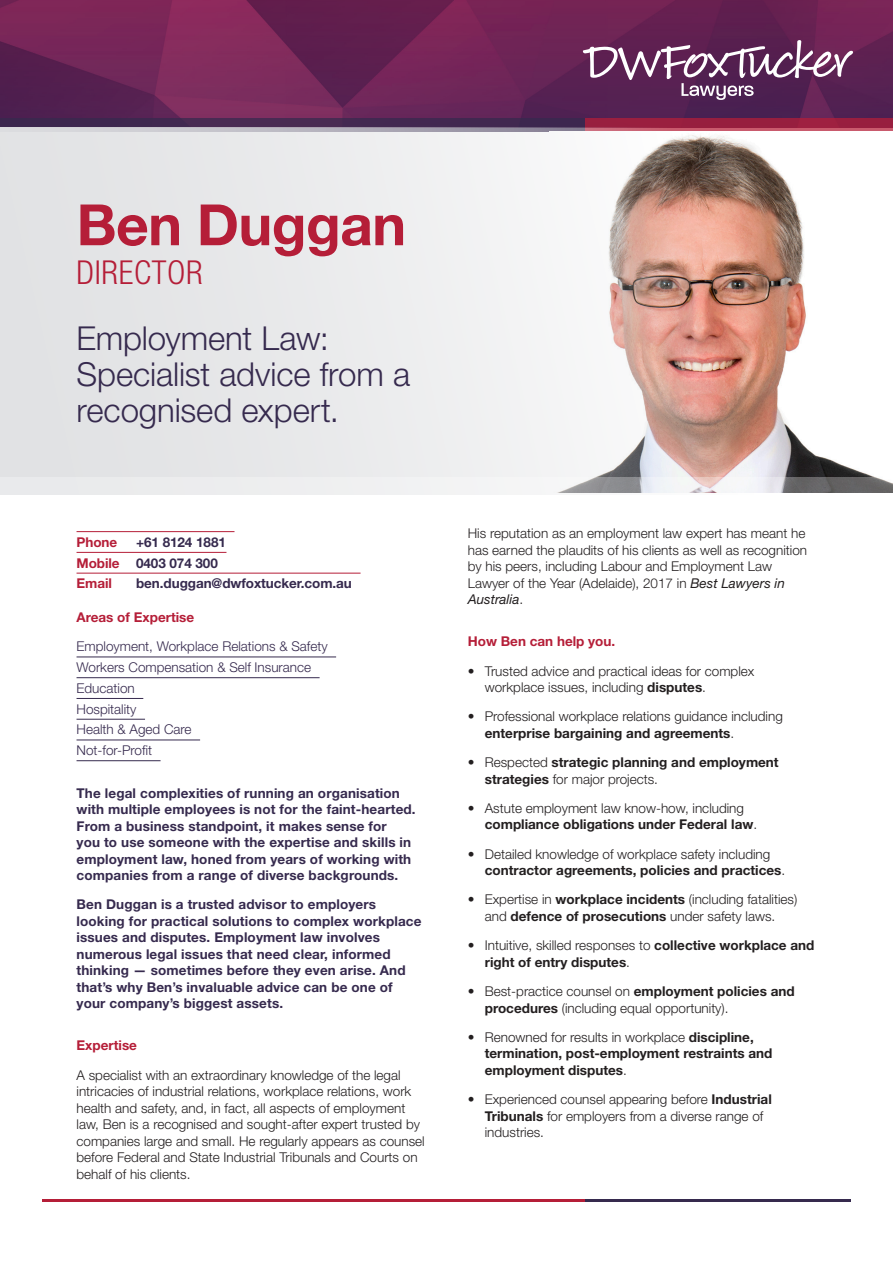
<style>
.page{position:relative;width:893px;height:1263px;background:#fff}
.page>*{position:absolute;margin:0;border:0;box-sizing:border-box;transform-origin:0 0}
.Staff_Member_Name{font:700 57px "Helvetica Neue LT Std";letter-spacing:-.01em;color:#b51e38}
.Blue_Heading_1{font:300 33px/36px "Helvetica Neue LT Std";letter-spacing:-.005em;color:#362a4e}
.Staff_Member_Title{font:300 condensed 33px "Helvetica Neue LT Std";letter-spacing:.02em;color:#b51e38}
.Body_text{font:300 13.5px/16.5px "Helvetica Neue LT Std";color:#231f20}
.Summary_Paragraph{font:700 13.5px/16.5px "Helvetica Neue LT Std";letter-spacing:.01em;color:#362a4e}
.t1{font:700 13.5px/16.5px "Helvetica Neue LT Std";color:#231f20}
.Areas_of_Expertise_L{font:300 13.5px "Helvetica Neue LT Std";color:#362a4e}
.Staff_Member_Contact{font:700 13.5px "Helvetica Neue LT Std";letter-spacing:-.005em;color:#362a4e}
.Sub-heading_1{font:700 13.5px "Helvetica Neue LT Std";color:#b51e38}
.Staff_Member_Contact-2{font:700 13.5px "Helvetica Neue LT Std";letter-spacing:-.005em;color:#b51e38}
.s1{color:#b51e38}
.s2{font-weight:400;font-style:italic}
.s3{font-weight:700}
.s4{font-weight:300}
</style>
<div class="page">
<img style="left:0;top:0;width:893px;height:119px">
<svg style="left:583px;top:40px;width:270px;height:60px;background:#764870"></svg>
<div style="left:585px;top:119px;width:308px;height:13px;background:#981e3f"></div>
<hr style="left:585px;top:1199px;width:265px;height:2px;background:#362a4e">
<hr style="left:43px;top:1199px;width:542px;height:2px;background:#b51e38">
<svg style="left:0;top:119px;width:585px;height:9px;background:#4c355a"></svg>
<svg style="left:0;top:128px;width:893px;height:350px;fill:#e9e9eb"></svg>
<svg style="left:0;top:478px;width:893px;height:17px;fill:#edeeef"></svg>
<hr style="left:77px;top:656px;width:259px;height:1px;background:#362a4e">
<hr style="left:77px;top:677px;width:243px;height:1px;background:#362a4e">
<hr style="left:77px;top:698px;width:66px;height:1px;background:#362a4e">
<hr style="left:77px;top:719px;width:68px;height:1px;background:#362a4e">
<hr style="left:77px;top:740px;width:123px;height:1px;background:#362a4e">
<hr style="left:77px;top:760px;width:84px;height:1px;background:#362a4e">
<hr style="left:77px;top:531px;width:157px;height:1px;background:#b51e38">
<hr style="left:77px;top:552px;width:149px;height:1px;background:#b51e38">
<hr style="left:77px;top:573px;width:284px;height:1px;background:#b51e38">
<p class="Staff_Member_Name" style="left:77px;top:190px;width:331px">Ben Duggan</p>
<p class="Staff_Member_Title" style="left:77px;top:254px;width:128px">DIRECTOR</p>
<p class="Blue_Heading_1" style="left:77px;top:320px;width:335px">Employment Law:<br>Specialist advice from a recognised expert.</p>
<p class="Staff_Member_Contact-2" style="left:77px;top:534px;width:42px">Phone</p>
<p class="Staff_Member_Contact" style="left:136px;top:534px;width:91px">+61 8124 1881</p>
<p class="Staff_Member_Contact" style="left:77px;top:554px;width:143px"><span class="s1">Mobile</span> 0403 074 300</p>
<p class="Staff_Member_Contact-2" style="left:77px;top:575px;width:37px">Email</p>
<p class="Staff_Member_Contact" style="left:136px;top:575px;width:217px">ben.duggan@dwfoxtucker.com.au</p>
<p class="Sub-heading_1" style="left:77px;top:609px;width:119px">Areas of Expertise</p>
<p class="Areas_of_Expertise_L" style="left:77px;top:638px;width:253px">Employment, Workplace Relations &amp; Safety</p>
<p class="Areas_of_Expertise_L" style="left:77px;top:659px;width:236px">Workers Compensation &amp; Self Insurance</p>
<p class="Areas_of_Expertise_L" style="left:77px;top:680px;width:60px">Education</p>
<p class="Areas_of_Expertise_L" style="left:77px;top:700px;width:61px">Hospitality</p>
<p class="Areas_of_Expertise_L" style="left:77px;top:721px;width:117px">Health &amp; Aged Care</p>
<p class="Areas_of_Expertise_L" style="left:77px;top:742px;width:77px">Not-for-Profit</p>
<p class="Summary_Paragraph" style="left:77px;top:784px;width:341px">The legal complexities of running an organisation with multiple employees is not for the faint-hearted.<br>From a business standpoint, it makes sense for<br>you to use someone with the expertise and skills in employment law, honed from years of working with companies from a range of diverse backgrounds.</p>
<p class="Summary_Paragraph" style="left:77px;top:896px;width:346px">Ben Duggan is a trusted advisor to employers looking for practical solutions to complex workplace issues and disputes. Employment law involves numerous legal issues that need clear, informed thinking — sometimes before they even arise. And that’s why Ben’s invaluable advice can be one of your company’s biggest assets.</p>
<p class="Sub-heading_1" style="left:77px;top:1037px;width:62px">Expertise</p>
<p class="Body_text" style="left:77px;top:1066px;width:350px">A specialist with an extraordinary knowledge of the legal intricacies of industrial relations, workplace relations, work health and safety, and, in fact, all aspects of employment law, Ben is a recognised and sought-after expert trusted by companies large and small. He regularly appears as counsel before Federal and State Industrial Tribunals and Courts on behalf of his clients.</p>
<p class="Body_text" style="left:468px;top:525px;width:341px">His reputation as an employment law expert has meant he has earned the plaudits of his clients as well as recognition by his peers, including Labour and Employment Law Lawyer of the Year (Adelaide), 2017 in <span class="s2">Best Lawyers in Australia</span>.</p>
<p class="Sub-heading_1" style="left:468px;top:633px;width:149px">How Ben can help you.</p>
<p class="Body_text" style="left:485px;top:662px;width:271px;text-indent:-17px">• Trusted advice and practical ideas for complex workplace issues, including <span class="s3">disputes</span>.</p>
<p class="Body_text" style="left:485px;top:708px;width:300px;text-indent:-17px">• Professional workplace relations guidance including <span class="s3">enterprise bargaining and agreements</span>.</p>
<p class="t1" style="left:485px;top:754px;width:295px;text-indent:-17px"><span class="s4">• Respected</span> strategic planning and employment strategies <span class="s4">for major projects.</span></p>
<p class="Body_text" style="left:485px;top:800px;width:274px;text-indent:-17px">• Astute employment law know-how, including <span class="s3">compliance obligations under Federal law</span>.</p>
<p class="Body_text" style="left:485px;top:845px;width:302px;text-indent:-17px">• Detailed knowledge of workplace safety including <span class="s3">contractor agreements, policies and practices</span>.</p>
<p class="Body_text" style="left:468px;top:891px;width:331px;text-align:center">• Expertise in <span class="s3">workplace incidents</span> (including fatalities) and <span class="s3">defence of prosecutions</span> under safety laws.</p>
<p class="t1" style="left:485px;top:937px;width:331px;text-indent:-17px"><span class="s4">• Intuitive, skilled responses to</span> collective workplace and right of entry disputes<span class="s4">.</span></p>
<p class="Body_text" style="left:485px;top:983px;width:311px;text-indent:-17px">• Best-practice counsel on <span class="s3">employment policies and procedures</span> (including equal opportunity).</p>
<p class="t1" style="left:485px;top:1028px;width:289px;text-indent:-17px"><span class="s4">• Renowned for results in workplace</span> discipline, termination, post-employment restraints and employment disputes<span class="s4">.</span></p>
<p class="Body_text" style="left:485px;top:1091px;width:289px;text-indent:-17px">• Experienced counsel appearing before <span class="s3">Industrial<br>Tribunals</span> for employers from a diverse range of industries.</p>
</div>
